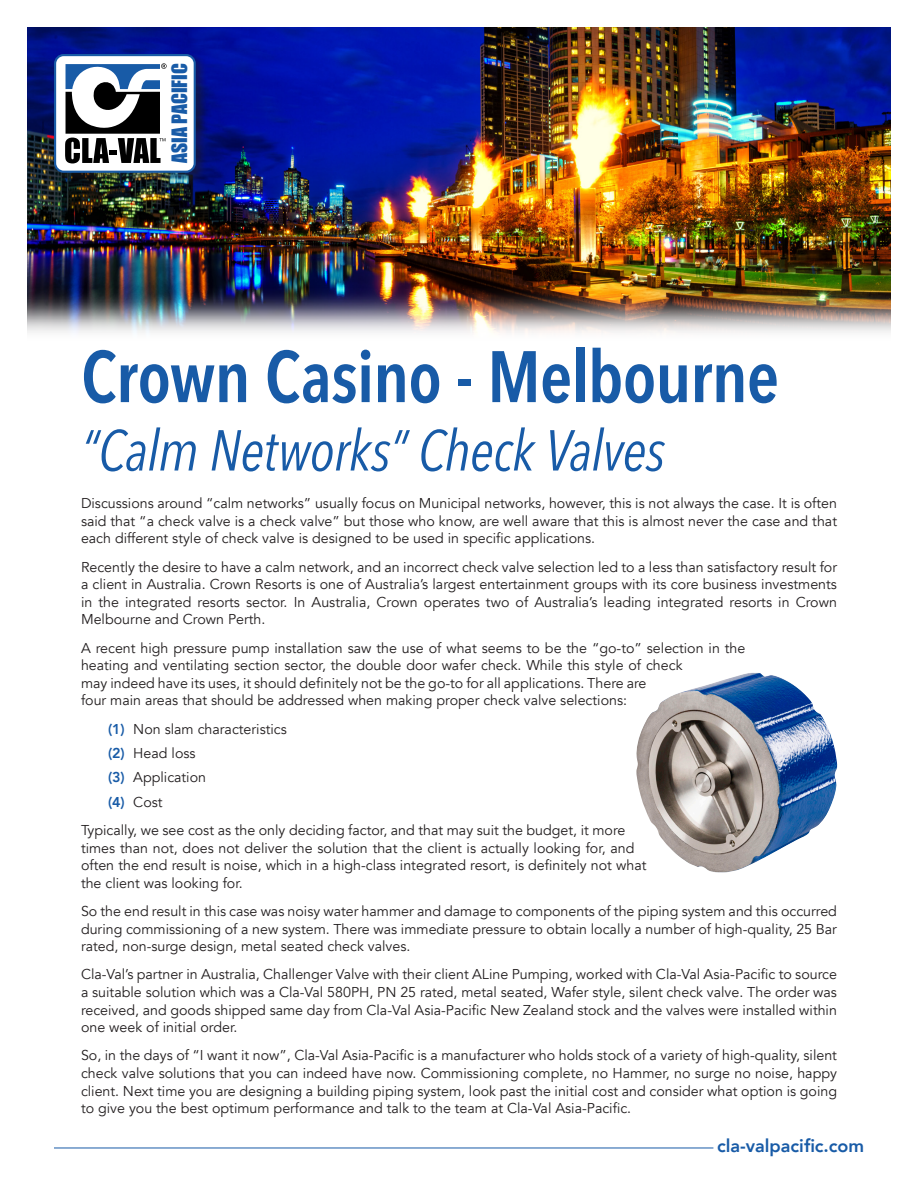
<style>
.page{position:relative;width:918px;height:1188px;background:#fff}
.page>*{position:absolute;margin:0;border:0;box-sizing:border-box;transform-origin:0 0}
.t1{font:600 72px "Avenir Next Condensed";letter-spacing:-.015em;color:#185ba7}
.t2{font:italic 57px "Avenir Next Condensed";letter-spacing:-.01em;color:#185ba7}
.t3{font:19.65px "Impact";color:#185ba7}
.t4{font:800 18px "Avenir";color:#185ba7}
.Body_10pt{font:14.25px/17.5px "Avenir";color:#231f20;text-align:justify}
.s1{font-weight:800;color:#185ba7}
</style>
<div class="page">
<img style="left:27px;top:27px;width:863px;height:255px">
<div style="left:51px;top:51px;width:157px;height:134px;background:#231f20;opacity:.5"></div>
<div style="left:55px;top:55px;width:140px;height:117px;background:#fff;border-radius:9px"></div>
<div style="left:54px;top:54px;width:142px;height:119px;border:2px solid #185ba7;border-radius:9px"></div>
<svg style="left:65px;top:63px;width:102px;height:100px"></svg>
<img style="left:27px;top:282px;width:864px;height:51px">
<hr style="left:54px;top:1148px;width:659px;height:1px;background:#185ba7">
<img style="left:636px;top:673px;width:202px;height:199px">
<p class="t3" style="left:164px;top:163px;width:101px;rotate:-90deg">ASIA PACIFIC</p>
<p class="t1" style="left:81px;top:315px;width:700px">Crown Casino - Melbourne</p>
<p class="t2" style="left:81px;top:416px;width:586px">“Calm Networks” Check Valves</p>
<p class="Body_10pt" style="left:81px;top:495px;width:758px">Discussions around “calm networks” usually focus on Municipal networks, however, this is not always the case. It is often said that “a check valve is a check valve” but those who know, are well aware that this is almost never the case and that each different style of check valve is designed to be used in specific applications.</p>
<p class="Body_10pt" style="left:81px;top:558px;width:758px">Recently the desire to have a calm network, and an incorrect check valve selection led to a less than satisfactory result for a client in Australia. Crown Resorts is one of Australia’s largest entertainment groups with its core business investments in the integrated resorts sector. In Australia, Crown operates two of Australia’s leading integrated resorts in Crown Melbourne and Crown Perth.</p>
<p class="Body_10pt" style="left:81px;top:639px;width:666px;text-align:left">A recent high pressure pump installation saw the use of what seems to be the “go-to” selection in the heating and ventilating section sector, the double door wafer check. While this style of check<br>may indeed have its uses, it should definitely not be the go-to for all applications. There are<br>four main areas that should be addressed when making proper check valve selections:</p>
<p class="Body_10pt" style="left:108px;top:720px;width:180px"><span class="s1">(1)</span> Non slam characteristics</p>
<p class="Body_10pt" style="left:108px;top:745px;width:89px"><span class="s1">(2)</span> Head loss</p>
<p class="Body_10pt" style="left:108px;top:769px;width:100px"><span class="s1">(3)</span> Application</p>
<p class="Body_10pt" style="left:108px;top:793px;width:56px"><span class="s1">(4)</span> Cost</p>
<p class="Body_10pt" style="left:81px;top:822px;width:567px;text-align:left">Typically, we see cost as the only deciding factor, and that may suit the budget, it more times than not, does not deliver the solution that the client is actually looking for, and often the end result is noise, which in a high-class integrated resort, is definitely not what the client was looking for.</p>
<p class="Body_10pt" style="left:81px;top:903px;width:758px">So the end result in this case was noisy water hammer and damage to components of the piping system and this occurred during commissioning of a new system. There was immediate pressure to obtain locally a number of high-quality, 25 Bar rated, non-surge design, metal seated check valves.</p>
<p class="Body_10pt" style="left:81px;top:966px;width:758px">Cla-Val’s partner in Australia, Challenger Valve with their client ALine Pumping, worked with Cla-Val Asia-Pacific to source a suitable solution which was a Cla-Val 580PH, PN 25 rated, metal seated, Wafer style, silent check valve. The order was received, and goods shipped same day from Cla-Val Asia-Pacific New Zealand stock and the valves were installed within one week of initial order.</p>
<p class="Body_10pt" style="left:81px;top:1047px;width:758px">So, in the days of “I want it now”, Cla-Val Asia-Pacific is a manufacturer who holds stock of a variety of high-quality, silent check valve solutions that you can indeed have now. Commissioning complete, no Hammer, no surge no noise, happy client. Next time you are designing a building piping system, look past the initial cost and consider what option is going to give you the best optimum performance and talk to the team at Cla-Val Asia-Pacific.</p>
<p class="t4" style="left:717px;top:1132px;width:148px">cla-valpacific.com</p>
</div>
